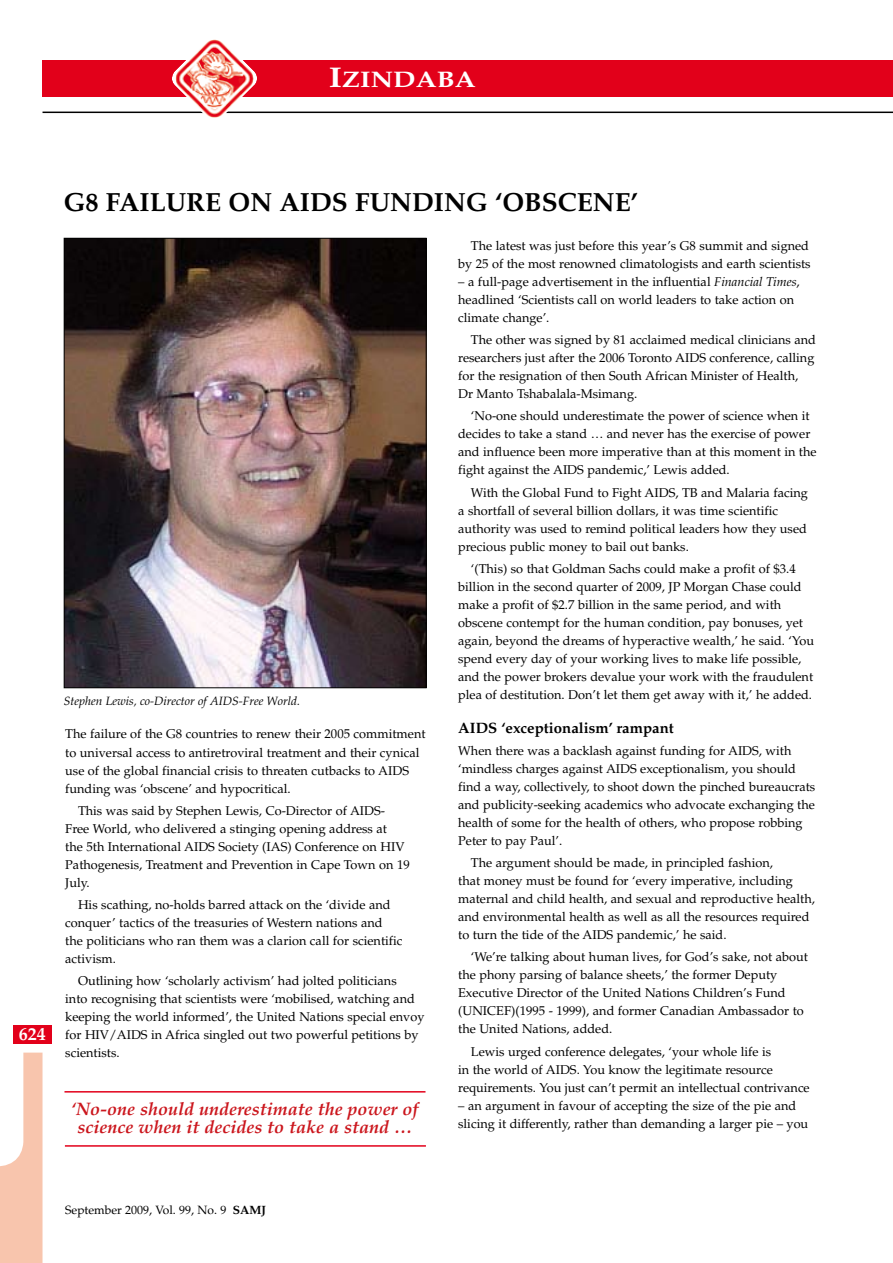
<style>
.page{position:relative;width:893px;height:1263px;background:#fff}
.page>*{position:absolute;margin:0;border:0;box-sizing:border-box;transform-origin:0 0}
.t1{font:700 26.25px "Palatino";color:#000}
.t2{font:700 22.5px "Palatino";color:#fff;scale:1.2 1}
.t3{font:italic 700 18px/18px "Palatino";color:#cb161d;text-align:center}
.t4{font:700 18px "Palatino";color:#fff}
.t5{font:700 15px "Palatino";color:#000}
.t6{font:12.75px/18px "Palatino";color:#000}
.t7{font:italic 12px "Palatino";color:#000}
.t8{font:12px "Palatino";color:#000}
.s1{font-size:28.5px}
.s2{font-style:italic}
.s3{font-weight:700}
</style>
<div class="page">
<div style="left:43px;top:60px;width:850px;height:37px;background:#e2001a"></div>
<svg style="left:0;top:1052px;width:43px;height:211px"></svg>
<hr style="left:43px;top:112px;width:850px;height:1px;background:#000">
<img style="left:172px;top:39px;width:85px;height:79px">
<div style="left:14px;top:1024px;width:38px;height:19px;background:#e2001a"></div>
<hr style="left:64px;top:1091px;width:361px;height:1px;background:#e2001a">
<hr style="left:65px;top:1145px;width:361px;height:2px;background:#e2001a">
<img style="left:66px;top:240px;width:359px;height:446px">
<h2 class="t2" style="left:329px;top:67px;width:124px"><span class="s1">I</span>ZINDABA</h2>
<h3 class="t4" style="left:19px;top:1023px;width:28px">624</h3>
<h1 class="t1" style="left:64px;top:186px;width:58px">G8 FAIL</h1>
<h1 class="t1" style="left:166px;top:186px;width:245px">URE ON AIDS FUNDING</h1>
<h1 class="t1" style="left:495px;top:186px;width:27px">‘OBSCENE</h1>
<h1 class="t1" style="left:631px;top:186px;width:9px">’</h1>
<p class="t7" style="left:64px;top:694px;width:238px">Stephen Lewis, co-Director of AIDS-Free World.</p>
<p class="t6" style="left:65px;top:725px;width:362px">The failure of the G8 countries to renew their 2005 commitment to universal access to antiretroviral treatment and their cynical use of the global financial crisis to threaten cutbacks to AIDS funding was ‘obscene’ and hypocritical.</p>
<p class="t6" style="left:65px;top:802px;width:346px;text-indent:13px">This was said by Stephen Lewis, Co-Director of AIDS-Free World, who delivered a stinging opening address at<br>the 5th International AIDS Society (IAS) Conference on HIV Pathogenesis, Treatment and Prevention in Cape Town on 19<br>July.</p>
<p class="t6" style="left:65px;top:896px;width:339px;text-indent:13px">His scathing, no-holds barred attack on the ‘divide and conquer’ tactics of the treasuries of western nations and the politicians who ran them was a clarion call for scientific activism.</p>
<p class="t6" style="left:65px;top:972px;width:361px;text-indent:13px">Outlining how ‘scholarly activism’ had jolted politicians<br>into recognising that scientists were ‘mobilised, watching and keeping the world informed’, the United Nations special envoy for HIV/AIDS in Africa singled out two powerful petitions by scientists.</p>
<h3 class="t3" style="left:71px;top:1100px;width:349px">‘No-one should underestimate the power of science when it decides to take a stand …</h3>
<p class="t6" style="left:458px;top:237px;width:354px;text-align:right">The latest was just before this year’s G8 summit and signed by 25 of the most renowned climatologists and earth scientists</p>
<p class="t6" style="left:458px;top:273px;width:343px">– a full-page advertisement in the influential <span class="s2">Financial Times</span>, headlined ‘Scientists call on world leaders to take action on climate change’.</p>
<p class="t6" style="left:458px;top:331px;width:359px;text-indent:13px">The other was signed by 81 acclaimed medical clinicians and researchers just after the 2006 Toronto AIDS conference, calling for the resignation of then South African Minister of Health, Dr Manto Tshabalala-Msimang.</p>
<p class="t6" style="left:458px;top:407px;width:360px;text-indent:13px">‘No-one should underestimate the power of science when it decides to take a stand … and never has the exercise of power and influence been more imperative than at this moment in the fight against the AIDS pandemic,’ Lewis added.</p>
<p class="t6" style="left:458px;top:483px;width:351px;text-indent:13px">With the Global Fund to Fight AIDS, TB and Malaria facing a shortfall of several billion dollars, it was time scientific authority was used to remind political leaders how they used precious public money to bail out banks.</p>
<p class="t6" style="left:458px;top:560px;width:357px;text-indent:13px">‘(This) so that Goldman Sachs could make a profit of $3.4 billion in the second quarter of 2009, JP Morgan Chase could make a profit of $2.7 billion in the same period, and with obscene contempt for the human condition, pay bonuses, yet again, beyond the dreams of hyperactive wealth,’ he said. ‘You spend every day of your working lives to make life possible, and the power brokers devalue your work with the fraudulent plea of destitution. Don’t let them get away with it,’ he added.</p>
<p class="t5" style="left:458px;top:719px;width:217px">AIDS ‘EXCEPTIONALISM’ RAMPANT</p>
<p class="t6" style="left:458px;top:742px;width:359px">When there was a backlash against funding for AIDS, with ‘mindless charges against AIDS exceptionalism, you should find a way, collectively, to shoot down the pinched bureaucrats and publicity-seeking academics who advocate exchanging the health of some for the health of others, who propose robbing Peter to pay Paul’.</p>
<p class="t6" style="left:458px;top:854px;width:358px;text-indent:13px">The argument should be made, in principled fashion,<br>that money must be found for ‘every imperative, including maternal and child health, and sexual and reproductive health, and environmental health as well as all the resources required to turn the tide of the AIDS pandemic,’ he said.</p>
<p class="t6" style="left:458px;top:948px;width:351px;text-indent:13px">‘We’re talking about human lives, for God’s sake, not about the phony parsing of balance sheets,’ the former Deputy Executive Director of the United Nations Children’s Fund (UNICEF)(1995 - 1999), and former Canadian Ambassador to the United Nations, added.</p>
<p class="t6" style="left:458px;top:1042px;width:353px;text-indent:13px">Lewis urged conference delegates, ‘your whole life is<br>in the world of AIDS. You know the legitimate resource requirements. You just can’t permit an intellectual contrivance</p>
<p class="t6" style="left:458px;top:1096px;width:352px">– an argument in favour of accepting the size of the pie and slicing it differently, rather than demanding a larger pie – you</p>
<p class="t8" style="left:65px;top:1203px;width:202px">September 2009, Vol. 99, No. 9 <span class="s3">SAMJ</span></p>
</div>
